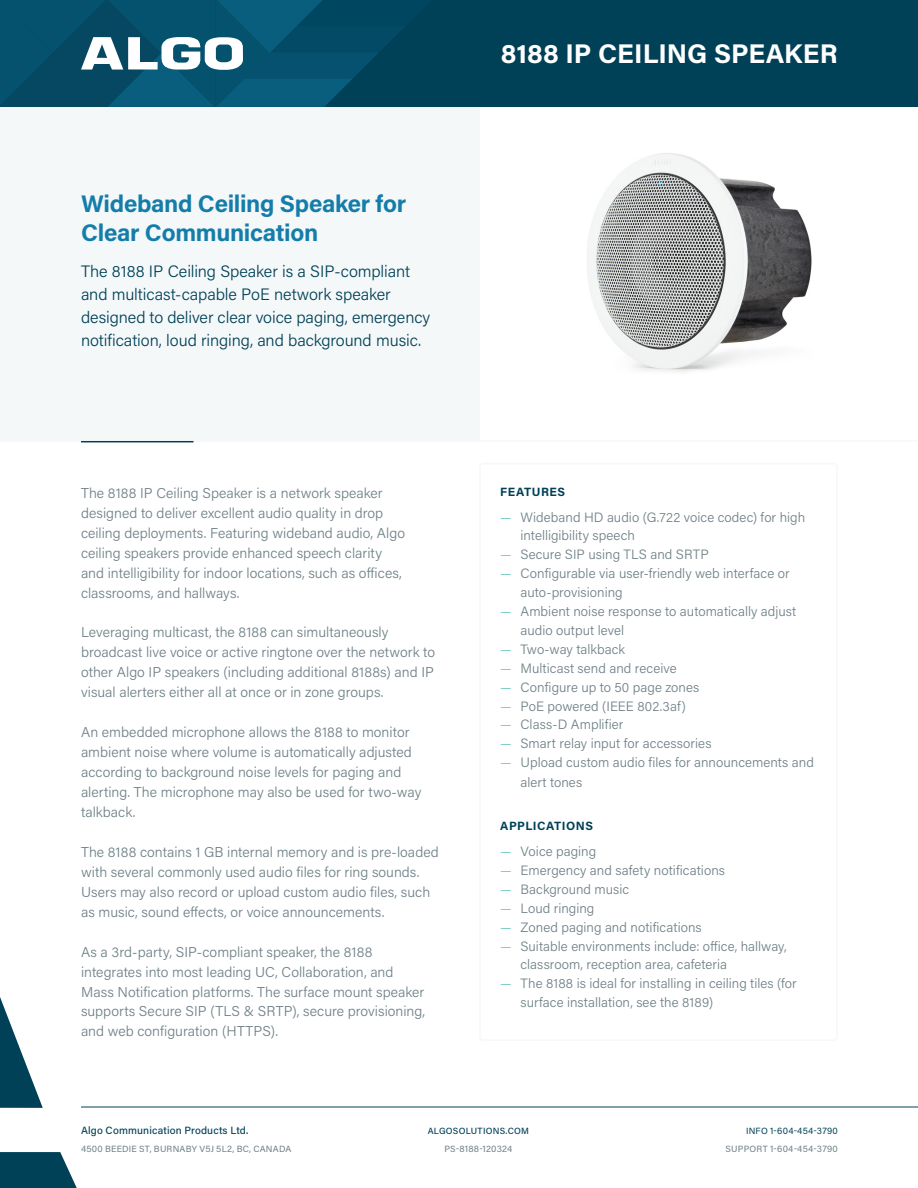
<style>
.page{position:relative;width:918px;height:1188px;background:#fff}
.page>*{position:absolute;margin:0;border:0;box-sizing:border-box;transform-origin:0 0}
.t1{font:700 27px "Acumin Pro";color:#fff}
.t2{font:700 24px/28.8px "Acumin Pro";letter-spacing:-.015em;color:#147daa}
.body_intro{font:300 16.5px/23.1px "Acumin Pro";letter-spacing:-.005em;color:#004157}
.body{font:300 14.25px/20px "Acumin Pro";color:#6e8086}
.t3{font:300 13.5px/18.9px "Acumin Pro";letter-spacing:.005em;color:#6e8086}
.t4{font:700 12px "Acumin Pro";letter-spacing:.045em;color:#004157}
.t5{font:500 10.5px "Acumin Pro";letter-spacing:.015em;color:#004157}
.body-2{font:9px "Acumin Pro";letter-spacing:.025em;color:#6e8086}
.t6{font:9px "Acumin Pro";letter-spacing:.03em;color:#004157}
.t7{font:500 9px "Acumin Pro";letter-spacing:.025em;color:#004157}
.s1{color:#6ec8be}
</style>
<div class="page">
<div style="left:0;top:107px;width:478px;height:335px;background:#f5f8f9"></div>
<svg style="left:587px;top:153px;width:225px;height:219px"></svg>
<div style="left:0;top:0;width:918px;height:107px;background:#004157"></div>
<svg style="left:0;top:0;width:431px;height:107px"></svg>
<svg style="left:0;top:997px;width:43px;height:111px"></svg>
<svg style="left:0;top:1152px;width:77px;height:36px;background:#1c5669"></svg>
<hr style="left:81px;top:1107px;width:837px;height:1px;background:#004157">
<hr style="left:81px;top:441px;width:113px;height:1px;background:#004157">
<div style="left:479px;top:463px;width:359px;height:578px;border:2px solid #f5f8f9;border-radius:3px"></div>
<p class="t2" style="left:81px;top:188px;width:327px">Wideband Ceiling Speaker for<br>Clear Communication</p>
<p class="body_intro" style="left:81px;top:259px;width:351px">The 8188 IP Ceiling Speaker is a SIP-compliant and multicast-capable PoE network speaker designed to deliver clear voice paging, emergency notification, loud ringing, and background music.</p>
<p class="body" style="left:81px;top:482px;width:326px">The 8188 IP Ceiling Speaker is a network speaker designed to deliver excellent audio quality in drop ceiling deployments. Featuring wideband audio, Algo ceiling speakers provide enhanced speech clarity and intelligibility for indoor locations, such as offices, classrooms, and hallways.</p>
<p class="body" style="left:81px;top:622px;width:356px">Leveraging multicast, the 8188 can simultaneously broadcast live voice or active ringtone over the network to other Algo IP speakers (including additional 8188s) and IP visual alerters either all at once or in zone groups.</p>
<p class="body" style="left:81px;top:722px;width:342px">An embedded microphone allows the 8188 to monitor ambient noise where volume is automatically adjusted according to background noise levels for paging and alerting. The microphone may also be used for two-way talkback.</p>
<p class="body" style="left:81px;top:841px;width:359px">The 8188 contains 1 GB internal memory and is pre-loaded with several commonly used audio files for ring sounds.<br>Users may also record or upload custom audio files, such as music, sound effects, or voice announcements.</p>
<p class="body" style="left:81px;top:941px;width:346px">As a 3rd-party, SIP-compliant speaker, the 8188 integrates into most leading UC, Collaboration, and Mass Notification platforms. The surface mount speaker supports Secure SIP (TLS &amp; SRTP), secure provisioning, and web configuration (HTTPS).</p>
<p class="t1" style="left:501px;top:35px;width:338px">8188 IP CEILING SPEAKER</p>
<p class="t4" style="left:500px;top:483px;width:67px">FEATURES</p>
<p class="t3" style="left:520px;top:507px;width:286px;text-indent:-20px"><span class="s1">—</span> Wideband HD audio (G.722 voice codec) for high intelligibility speech</p>
<p class="t3" style="left:500px;top:545px;width:210px"><span class="s1">—</span> Secure SIP using TLS and SRTP</p>
<p class="t3" style="left:520px;top:564px;width:271px;text-indent:-20px"><span class="s1">—</span> Configurable via user-friendly web interface or auto-provisioning</p>
<p class="t3" style="left:520px;top:601px;width:277px;text-indent:-20px"><span class="s1">—</span> Ambient noise response to automatically adjust audio output level</p>
<p class="t3" style="left:500px;top:639px;width:126px"><span class="s1">—</span> Two-way talkback</p>
<p class="t3" style="left:500px;top:658px;width:178px"><span class="s1">—</span> Multicast send and receive</p>
<p class="t3" style="left:500px;top:677px;width:201px"><span class="s1">—</span> Configure up to 50 page zones</p>
<p class="t3" style="left:500px;top:696px;width:187px"><span class="s1">—</span> PoE powered (IEEE 802.3af)</p>
<p class="t3" style="left:500px;top:715px;width:125px"><span class="s1">—</span> Class-D Amplifier</p>
<p class="t3" style="left:500px;top:734px;width:213px"><span class="s1">—</span> Smart relay input for accessories</p>
<p class="t3" style="left:520px;top:752px;width:295px;line-height:20px;text-indent:-20px"><span class="s1">—</span> Upload custom audio files for announcements and alert tones</p>
<p class="t4" style="left:500px;top:818px;width:94px">APPLICATIONS</p>
<p class="t3" style="left:500px;top:841px;width:98px"><span class="s1">—</span> Voice paging</p>
<p class="t3" style="left:500px;top:860px;width:226px"><span class="s1">—</span> Emergency and safety notifications</p>
<p class="t3" style="left:500px;top:879px;width:131px"><span class="s1">—</span> Background music</p>
<p class="t3" style="left:500px;top:898px;width:96px"><span class="s1">—</span> Loud ringing</p>
<p class="t3" style="left:500px;top:917px;width:203px"><span class="s1">—</span> Zoned paging and notifications</p>
<p class="t3" style="left:520px;top:936px;width:268px;text-indent:-20px"><span class="s1">—</span> Suitable environments include: office, hallway, classroom, reception area, cafeteria</p>
<p class="t3" style="left:520px;top:974px;width:278px;text-indent:-20px"><span class="s1">—</span> The 8188 is ideal for installing in ceiling tiles (for surface installation, see the 8189)</p>
<p class="t5" style="left:81px;top:1123px;width:169px">Algo Communication Products Ltd.</p>
<p class="t7" style="left:428px;top:1125px;width:103px">ALGOSOLUTIONS.COM</p>
<p class="t6" style="left:746px;top:1125px;width:93px">INFO 1-604-454-3790</p>
<p class="body-2" style="left:444px;top:1143px;width:69px">PS-8188-120324</p>
<p class="body-2" style="left:726px;top:1143px;width:114px">SUPPORT 1-604-454-3790</p>
<p class="body-2" style="left:81px;top:1143px;width:212px">4500 BEEDIE ST, BURNABY V5J 5L2, BC, CANADA</p>
</div>
